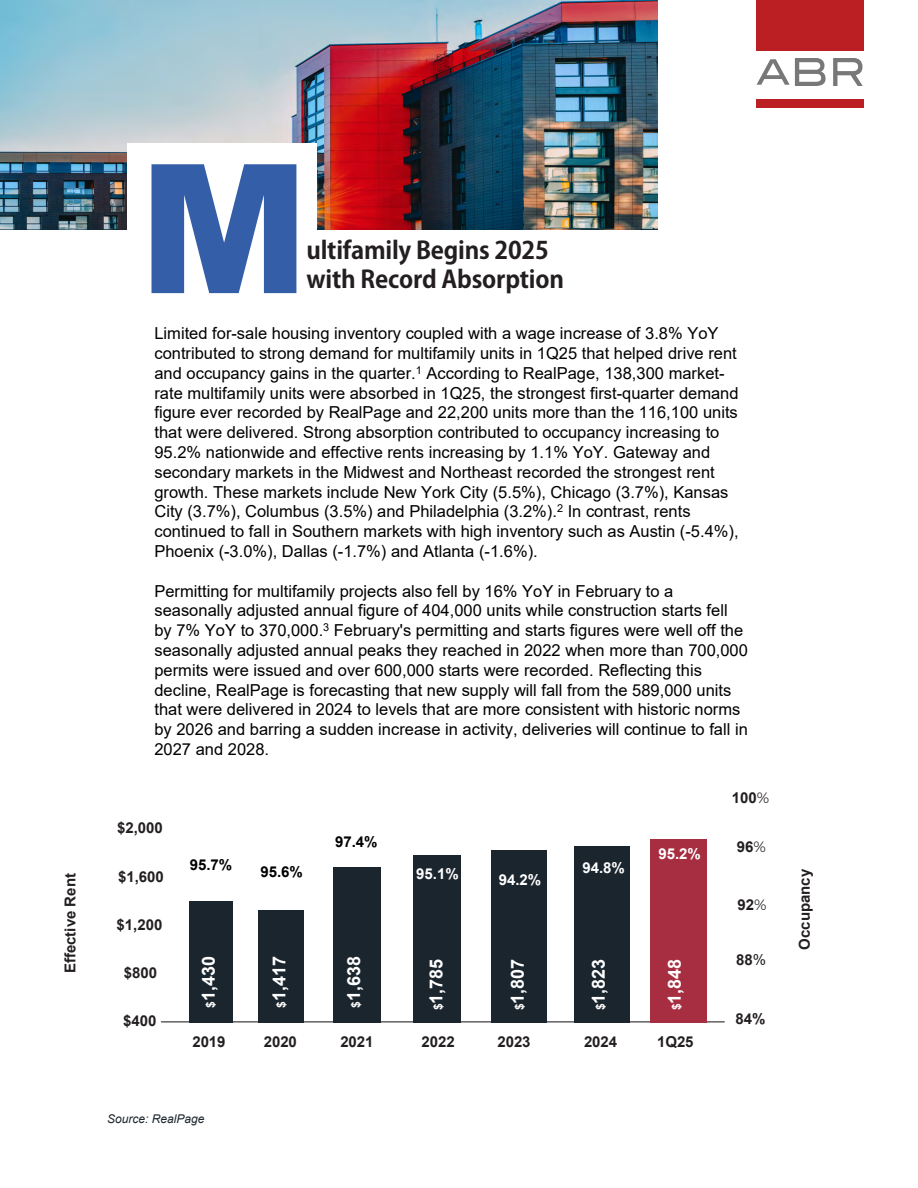
<style>
.page{position:relative;width:918px;height:1188px;background:#fff}
.page>*{position:absolute;margin:0;border:0;box-sizing:border-box;transform-origin:0 0}
.t1{font:900 180px "Arial";color:#345ea7}
.t2{font:700 24px/28.8px "Adobe Gothic Std";letter-spacing:-.01em;color:#231f20}
.t3{font:700 18px "Arial";color:#fff}
.t4{font:16.5px/19.8px "Arial";color:#000}
.t5{font:700 15px "Arial";color:#231f20}
.t6{font:700 15px "Arial";color:#fff}
.t7{font:700 15px "Arial";color:#000}
.t8{font:700 15px "Arial";color:#231f20}
.t9{font:italic 12px "Arial";color:#1b252e}
.s1{font-style:inherit}
.s2{font-size:12px}
.s3{font-family:"Montserrat";font-weight:400}
.s4{font-weight:400}
</style>
<div class="page">
<img style="left:0;top:0;width:657px;height:229px">
<div style="left:127px;top:143px;width:189px;height:206px;background:#fff"></div>
<div style="left:756px;top:99px;width:108px;height:9px;background:#bb1f23"></div>
<svg style="left:757px;top:58px;width:69px;height:28px"></svg>
<svg style="left:833px;top:58px;width:30px;height:28px"></svg>
<div style="left:756px;top:0;width:108px;height:51px;background:#bb1f23"></div>
<hr style="left:161px;top:1021px;width:564px;height:1px;background:#231f20">
<div style="left:189px;top:901px;width:44px;height:122px;background:#1b252e"></div>
<div style="left:258px;top:910px;width:45px;height:113px;background:#1b252e"></div>
<div style="left:333px;top:867px;width:48px;height:156px;background:#1b252e"></div>
<div style="left:413px;top:855px;width:47px;height:168px;background:#1b252e"></div>
<div style="left:491px;top:850px;width:56px;height:173px;background:#1b252e"></div>
<div style="left:574px;top:846px;width:55px;height:177px;background:#1b252e"></div>
<div style="left:650px;top:840px;width:56px;height:183px;background:#a62e40"></div>
<p class="t8" style="left:60px;top:973px;width:102px;rotate:-90deg">Effective Rent</p>
<h1 class="t1" style="left:139px;top:98px;width:171px">M</h1>
<h2 class="t2" style="left:306px;top:236px;width:259px">ultifamily Begins 2025 with Record Absorption</h2>
<p class="t4" style="left:154px;top:323px;width:586px">Limited for-sale housing inventory coupled with <span class="s1">a</span> wage increas<span class="s1">e of</span> 3.8% YoY <span class="s1">c</span>ontributed to strong demand for multifamily units <span class="s1">in 1Q25 that</span> helped drive rent and occupancy gains in the <span class="s1">quarter</span>.<sup>1</sup> According to RealPage, 138,<span class="s1">300</span> market&shy;rate multifamily units were absorbed in 1Q25<span class="s1">,</span> the strongest first-quarter demand figure ever recorded by <span class="s1">RealPage and 22,200 units more than the 116,100 units that were delivered</span>. <span class="s1">St</span>rong absorption contributed to occupancy increasing to 95.2% nationwide and effective rents increasing by 1.1% YoY. Gateway and secondary markets in the Midwest and Northeast recorded the strongest rent growth. These markets include New York City (5.5%), Chicago (3.7%), Kansas City (3.7%), Columbus (3.5%) and Philadelphia (3.2%).<sup>2</sup> In contrast, rents continued to fall in Southern markets with high inventory such as Austin (-5.4%), Phoenix (-3.0%), Dallas (-1.7%) and Atlanta (-1.6%).</p>
<p class="t4" style="left:154px;top:581px;width:595px">Permitting for <span class="s1">multifamily</span> projects also fell by 16% YoY in February to a seasonally adjusted annual figure of 404,000 <span class="s1">units</span> while construction starts fell by 7% YoY to 370,000<span class="s1">.</span><sup>3</sup> <span class="s1">February's</span> permit<span class="s1">ting</span> and starts <span class="s1">figures we</span>re well off the seasonally adjusted annual peaks they reached in 2022 when <span class="s1">more than</span> 700,000 permits were issued and <span class="s1">over</span> 600,000 <span class="s1">s</span>tarts were recorded. Reflecting this decline, RealPage is forecasting that <span class="s1">new supply</span> will fall <span class="s1">from the 589,000 units that were delivered in 2024</span> to levels <span class="s1">that are more consistent</span> with historic norms by <span class="s1">2026</span> and barring a sudden increase in activity, <span class="s1">deliveries</span> will continue to <span class="s1">fall</span> in 2027 and 2028.</p>
<p class="t5" style="left:117px;top:818px;width:47px">$2,000</p>
<p class="t5" style="left:118px;top:866px;width:47px">$1,600</p>
<p class="t5" style="left:117px;top:914px;width:47px">$1,200</p>
<p class="t5" style="left:124px;top:962px;width:35px">$800</p>
<p class="t5" style="left:123px;top:1010px;width:35px">$400</p>
<p class="t7" style="left:190px;top:854px;width:44px">95.7%</p>
<p class="t7" style="left:335px;top:831px;width:44px">97.4%</p>
<p class="t7" style="left:260px;top:861px;width:44px">95.6%</p>
<p class="t6" style="left:582px;top:857px;width:44px">94.8%</p>
<p class="t6" style="left:499px;top:870px;width:44px">94.2%</p>
<p class="t6" style="left:416px;top:863px;width:44px">95.1%</p>
<p class="t6" style="left:658px;top:843px;width:44px">95.2%</p>
<p class="t3" style="left:266px;top:1008px;width:53px;rotate:-90deg"><span class="s2">$</span>1,417</p>
<p class="t3" style="left:341px;top:1008px;width:53px;rotate:-90deg"><span class="s2">$</span>1,638</p>
<p class="t3" style="left:196px;top:1008px;width:53px;rotate:-90deg"><span class="s2">$</span>1,430</p>
<p class="t3" style="left:662px;top:1010px;width:53px;rotate:-90deg"><span class="s2">$</span>1,848</p>
<p class="t3" style="left:424px;top:1010px;width:53px;rotate:-90deg"><span class="s2">$</span>1,785</p>
<p class="t3" style="left:586px;top:1010px;width:53px;rotate:-90deg"><span class="s2">$</span>1,823</p>
<p class="t3" style="left:505px;top:1010px;width:53px;rotate:-90deg"><span class="s2">$</span>1,807</p>
<p class="t5" style="left:192px;top:1032px;width:35px">2019</p>
<p class="t5" style="left:264px;top:1031px;width:35px">2020</p>
<p class="t5" style="left:340px;top:1031px;width:35px">2021</p>
<p class="t5" style="left:584px;top:1032px;width:35px">2024</p>
<p class="t5" style="left:497px;top:1032px;width:35px">2023</p>
<p class="t5" style="left:657px;top:1032px;width:38px">1Q25</p>
<p class="t5" style="left:422px;top:1031px;width:35px">2022</p>
<p class="t9" style="left:107px;top:1111px;width:99px">Source: RealPage</p>
<p class="t5" style="left:732px;top:787px;width:39px">100<span class="s3">%</span></p>
<p class="t5" style="left:737px;top:836px;width:31px">96<span class="s3">%</span></p>
<p class="t5" style="left:737px;top:894px;width:31px">92<span class="s3">%</span></p>
<p class="t5" style="left:736px;top:949px;width:32px">88<span class="s4">%</span></p>
<p class="t5" style="left:736px;top:1008px;width:32px">84%</p>
<p class="t5" style="left:794px;top:950px;width:82px;rotate:-90deg">Occupancy</p>
</div>
